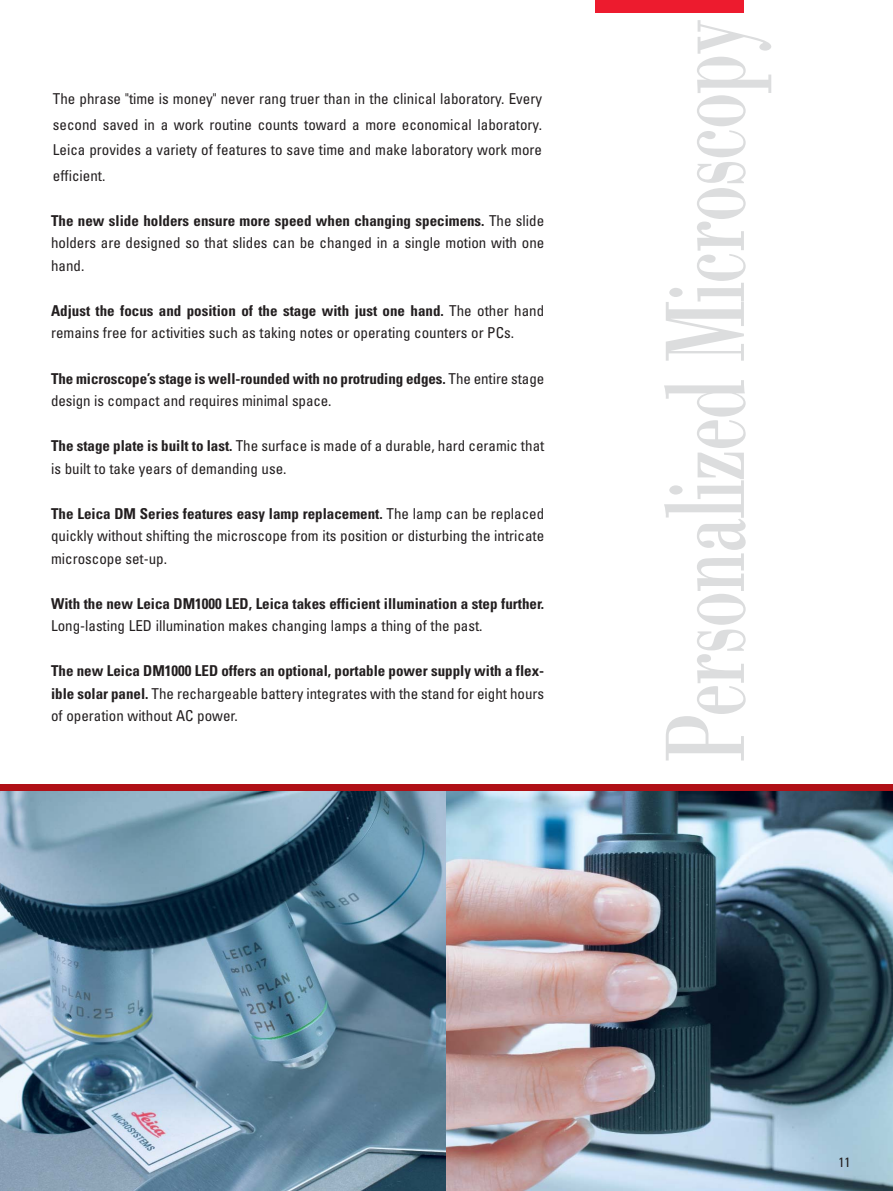
<style>
.page{position:relative;width:893px;height:1191px;background:#fff}
.page>*{position:absolute;margin:0;border:0;box-sizing:border-box;transform-origin:0 0}
.t1{font:117px "Leicana";letter-spacing:-.025em;color:#dcddde;scale:.7 1}
.t2{font:condensed 15px/22.5px "Univers";color:#231f20;text-align:justify}
.t3{font:700 condensed 15px/22.5px "Univers";color:#231f20}
.t4{font:condensed 13.5px "Univers";color:#231f20}
.s1{font-weight:700}
.s2{font-weight:400}
</style>
<div class="page">
<div style="left:595px;top:0;width:149px;height:13px;background:#ed1b2e"></div>
<img style="left:0;top:791px;width:446px;height:400px">
<img style="left:446px;top:791px;width:447px;height:400px">
<div style="left:0;top:784px;width:893px;height:7px;background:#b01016"></div>
<p class="t2" style="left:53px;top:88px;width:491px;line-height:25.5px">The phrase "time is money" never rang truer than in the clinical laboratory. Every second saved in a work routine counts toward a more economical laboratory.<br>Leica provides a variety of features to save time and make laboratory work more efficient.</p>
<p class="t2" style="left:51px;top:211px;width:495px"><span class="s1">The new slide holders ensure more speed when changing specimens.</span> The slide holders are designed so that slides can be changed in a single motion with one hand.</p>
<p class="t2" style="left:51px;top:301px;width:495px"><span class="s1">Adjust the focus and position of the stage with just one hand.</span> The other hand remains free for activities such as taking notes or operating counters or PCs.</p>
<p class="t3" style="left:51px;top:368px;width:495px">The microscope’s stage is well-rounded with no protruding edges. <span class="s2">The entire stage design is compact and requires minimal space.</span></p>
<p class="t2" style="left:51px;top:436px;width:495px"><span class="s1">The stage plate is built to last.</span> The surface is made of a durable, hard ceramic that is built to take years of demanding use.</p>
<p class="t2" style="left:51px;top:503px;width:495px"><span class="s1">The Leica DM Series features easy lamp replacement.</span> The lamp can be replaced quickly without shifting the microscope from its position or disturbing the intricate microscope set-up.</p>
<p class="t3" style="left:51px;top:593px;width:495px">With the new Leica DM1000 LED, Leica takes efficient illumination a step further.</p>
<p class="t2" style="left:51px;top:616px;width:433px">Long-lasting LED illumination makes changing lamps a thing of the past.</p>
<p class="t2" style="left:51px;top:661px;width:495px"><span class="s1">The new Leica DM1000 LED offers an optional, portable power supply with a flex&shy;ible solar panel.</span> The rechargeable battery integrates with the stand for eight hours of operation without AC power.</p>
<h1 class="t1" style="left:664px;top:763px;width:1066px;rotate:-90deg">Personalized Microscopy</h1>
<p class="t4" style="left:838px;top:1157px;width:13px">11</p>
</div>
